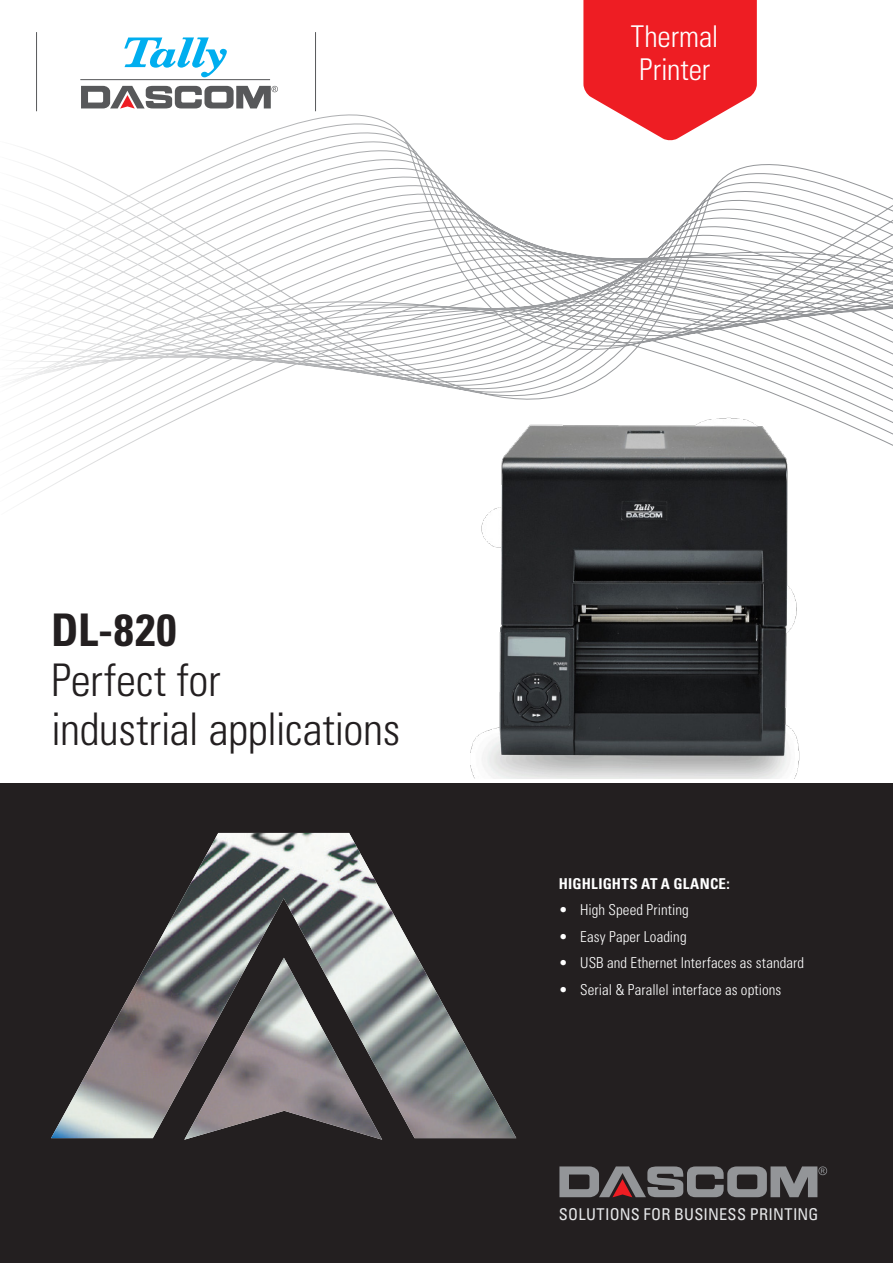
<style>
.page{position:relative;width:893px;height:1263px;background:#fff}
.page>*{position:absolute;margin:0;border:0;box-sizing:border-box;transform-origin:0 0}
.t1{font:300 condensed 45px/49.5px "Univers LT Std";letter-spacing:-.01em;color:#231f20}
.t2{font:700 condensed 45px "Univers LT Std";color:#231f20}
.t3{font:300 condensed 30px/33px "Univers LT Std";letter-spacing:-.005em;color:#fff}
.t4{font:condensed 16.35px "Univers LT Std";letter-spacing:.015em;color:#e6e7e9}
.t5{font:300 condensed 15px "Univers LT Std";letter-spacing:.005em;color:#fff}
.t6{font:700 condensed 15px "Univers LT Std";letter-spacing:.01em;color:#fff}
.s1{font-family:"Univers"}
</style>
<div class="page">
<div style="left:0;top:783px;width:893px;height:480px;background:#231f20"></div>
<img style="left:51px;top:833px;width:465px;height:305px">
<svg style="left:17px;top:77px;width:876px;height:425px"></svg>
<svg style="left:559px;top:1166px;width:268px;height:31px"></svg>
<hr style="left:36px;top:32px;width:1px;height:79px;background:#57585a">
<hr style="left:315px;top:32px;width:1px;height:79px;background:#57585a">
<svg style="left:124px;top:37px;width:103px;height:40px"></svg>
<hr style="left:80px;top:79px;width:190px;height:1px;background:#57585a">
<svg style="left:81px;top:86px;width:197px;height:23px"></svg>
<svg style="left:583px;top:0;width:174px;height:141px"></svg>
<img style="left:454px;top:408px;width:362px;height:370px">
<h2 class="t3" style="left:631px;top:19px;width:89px">Thermal<br>Printer</h2>
<h1 class="t2" style="left:51px;top:602px;width:127px">DL-820</h1>
<h1 class="t1" style="left:51px;top:655px;width:351px">Perfect for<br>industrial applications</h1>
<p class="t6" style="left:559px;top:874px;width:172px">HIGHLIGHTS AT A GLANCE:</p>
<p class="t5" style="left:559px;top:901px;width:131px"><span class="s1">•</span> High Speed Printing</p>
<p class="t5" style="left:559px;top:927px;width:129px"><span class="s1">•</span> Easy Paper Loading</p>
<p class="t5" style="left:559px;top:954px;width:247px"><span class="s1">•</span> USB and Ethernet Interfaces as standard</p>
<p class="t5" style="left:559px;top:980px;width:224px"><span class="s1">•</span> Serial &amp; Parallel interface as options</p>
<p class="t4" style="left:559px;top:1204px;width:261px">SOLUTIONS FOR BUSINESS PRINTING</p>
</div>
